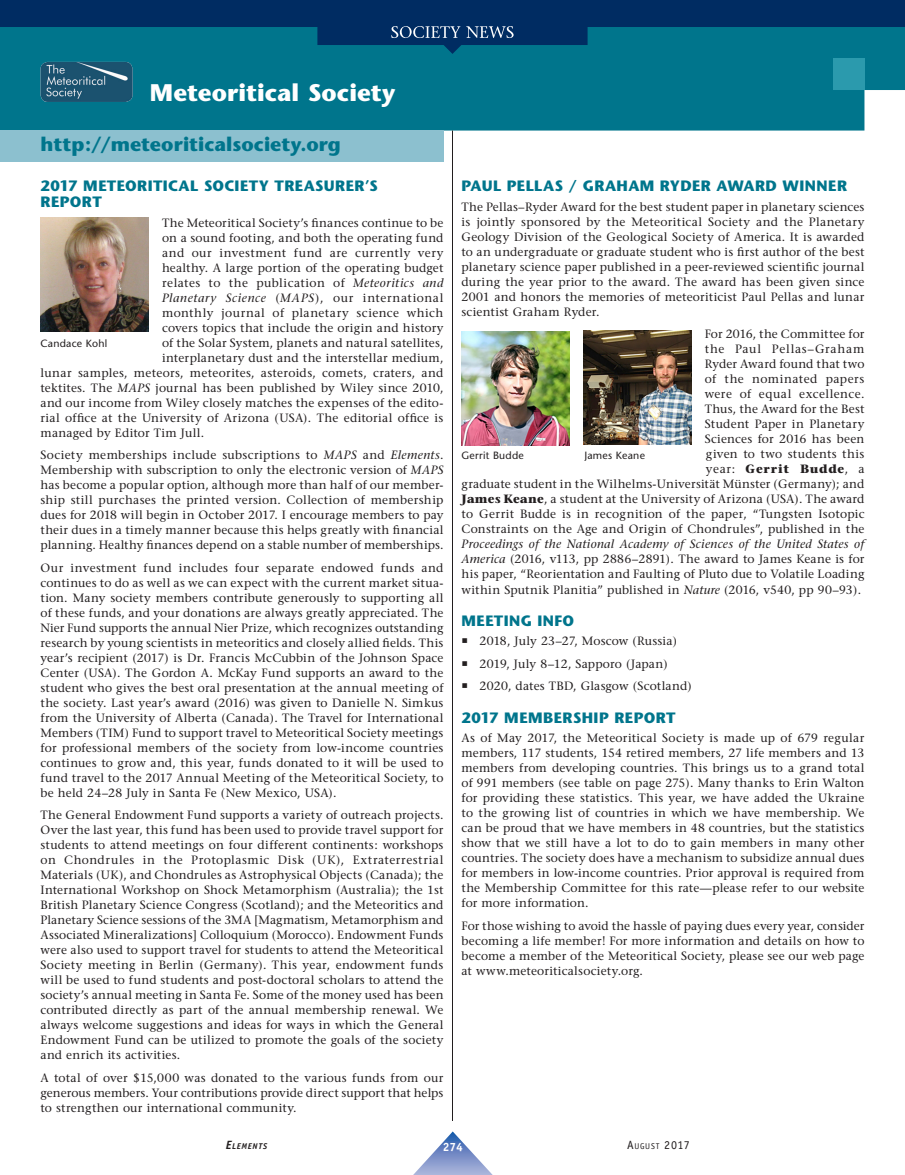
<style>
.page{position:relative;width:905px;height:1175px;background:#fff}
.page>*{position:absolute;margin:0;border:0;box-sizing:border-box;transform-origin:0 0}
.Titre_SocNews{font:700 24px "Stone Sans";letter-spacing:.005em;color:#fff}
.Texte_courant{font:700 19.5px "Stone Sans";color:#00758c}
.NIVEAU_1{font:700 15px/15.8px "Stone Sans";letter-spacing:.025em;color:#00758c}
.Texte_courant-2{font:12px/15px "Stone Serif";letter-spacing:.02em;color:#231f20;text-align:justify}
.Texte_courant-3{font:italic 12px "Stone Serif";letter-spacing:.05em;color:#231f20}
.Texte_courant-4{font:12px "Stone Serif";letter-spacing:.045em;color:#231f20}
.t1{font:12px "Officina Sans";color:#231f20}
.t2{font:700 12px "Officina Sans";color:#fff}
.Vignette_photo{font:10.5px "Stone Sans";letter-spacing:.025em;color:#231f20}
.t3{font:italic 700 8.4px "Officina Sans";letter-spacing:.08em;color:#231f20}
.s1{font-style:italic}
.s2{font-style:normal}
.s3{font-weight:700}
.s4{font-size:12px}
.s5{font-size:8.4px}
</style>
<div class="page">
<div style="left:0;top:54px;width:904px;height:76px;background:#00758c"></div>
<div style="left:832px;top:58px;width:32px;height:32px;background:#2b9aad"></div>
<img style="left:40px;top:62px;width:93px;height:40px">
<div style="left:0;top:130px;width:443px;height:32px;background:#8cc0cf"></div>
<hr style="left:452px;top:130px;width:1px;height:990px;background:#211d1e">
<img style="left:40px;top:217px;width:108px;height:114px">
<img style="left:461px;top:331px;width:108px;height:114px">
<img style="left:583px;top:331px;width:108px;height:114px">
<svg style="left:0;top:0;width:904px;height:54px;background:#004973"></svg>
<svg style="left:414px;top:1131px;width:78px;height:43px"></svg>
<svg style="left:391px;top:26px;width:122px;height:12px"></svg>
<p class="Titre_SocNews" style="left:150px;top:78px;width:247px">Meteoritical Society</p>
<p class="Texte_courant" style="left:40px;top:133px;width:302px">http://meteoriticalsociety.org</p>
<p class="NIVEAU_1" style="left:40px;top:178px;width:339px">2017 METEORITICAL SOCIETY TREASURER’S<br>REPORT</p>
<p class="Texte_courant-2" style="left:162px;top:215px;width:283px">The Meteoritical Society’s finances continue to be</p>
<p class="Texte_courant-2" style="left:162px;top:230px;width:283px">on a sound footing, and both the operating fund</p>
<p class="Texte_courant-4" style="left:162px;top:245px;width:283px">and our investment fund are currently very</p>
<p class="Texte_courant-2" style="left:162px;top:260px;width:283px">healthy. A large portion of the operating budget</p>
<p class="Texte_courant-2" style="left:162px;top:275px;width:283px">relates to the publication of <span class="s1">Meteoritics and</span></p>
<p class="Texte_courant-3" style="left:162px;top:290px;width:283px">Planetary Science <span class="s2">(</span>MAPS<span class="s2">), our international</span></p>
<p class="Texte_courant-2" style="left:162px;top:305px;width:283px">monthly journal of planetary science which</p>
<p class="Texte_courant-2" style="left:162px;top:320px;width:283px">covers topics that include the origin and history</p>
<p class="Texte_courant-2" style="left:162px;top:335px;width:283px">of the Solar System, planets and natural satellites,</p>
<p class="Texte_courant-2" style="left:162px;top:350px;width:283px">interplanetary dust and the interstellar medium,</p>
<p class="Texte_courant-2" style="left:40px;top:365px;width:404px">lunar samples, meteors, meteorites, asteroids, comets, craters, and</p>
<p class="Texte_courant-2" style="left:40px;top:380px;width:404px">tektites. The <span class="s1">MAPS</span> journal has been published by Wiley since 2010,</p>
<p class="Texte_courant-2" style="left:40px;top:395px;width:404px">and our income from Wiley closely matches the expenses of the edito-</p>
<p class="Texte_courant-2" style="left:40px;top:410px;width:404px">rial office at the University of Arizona (USA). The editorial office is</p>
<p class="Texte_courant-2" style="left:40px;top:425px;width:165px">managed by Editor Tim Jull.</p>
<p class="Texte_courant-2" style="left:40px;top:447px;width:404px">Society memberships include subscriptions to <span class="s1">MAPS</span> and <span class="s1">Elements</span>.<br>Membership with subscription to only the electronic version of <span class="s1">MAPS </span>has become a popular option, although more than half of our member&shy;ship still purchases the printed version. Collection of membership dues for 2018 will begin in October 2017. I encourage members to pay their dues in a timely manner because this helps greatly with financial planning. Healthy finances depend on a stable number of memberships.</p>
<p class="Texte_courant-2" style="left:40px;top:560px;width:404px">Our investment fund includes four separate endowed funds and continues to do as well as we can expect with the current market situa&shy;tion. Many society members contribute generously to supporting all of these funds, and your donations are always greatly appreciated. The Nier Fund supports the annual Nier Prize, which recognizes outstanding research by young scientists in meteoritics and closely allied fields. This year’s recipient (2017) is Dr. Francis McCubbin of the Johnson Space Center (USA). The Gordon A. McKay Fund supports an award to the student who gives the best oral presentation at the annual meeting of the society. Last year’s award (2016) was given to Danielle N. Simkus from the University of Alberta (Canada). The Travel for International Members (TIM) Fund to support travel to Meteoritical Society meetings for professional members of the society from low-income countries continues to grow and, this year, funds donated to it will be used to fund travel to the 2017 Annual Meeting of the Meteoritical Society, to be held 24–28 July in Santa Fe (New Mexico, USA).</p>
<p class="Texte_courant-2" style="left:40px;top:807px;width:404px">The General Endowment Fund supports a variety of outreach projects.<br>Over the last year, this fund has been used to provide travel support for students to attend meetings on four different continents: workshops on Chondrules in the Protoplasmic Disk (UK), Extraterrestrial Materials (UK), and Chondrules as Astrophysical Objects (Canada); the International Workshop on Shock Metamorphism (Australia); the 1st British Planetary Science Congress (Scotland); and the Meteoritics and Planetary Science sessions of the 3MA [Magmatism, Metamorphism and Associated Mineralizations] Colloquium (Morocco). Endowment Funds were also used to support travel for students to attend the Meteoritical Society meeting in Berlin (Germany). This year, endowment funds will be used to fund students and post-doctoral scholars to attend the society’s annual meeting in Santa Fe. Some of the money used has been contributed directly as part of the annual membership renewal. We always welcome suggestions and ideas for ways in which the General Endowment Fund can be utilized to promote the goals of the society and enrich its activities.</p>
<p class="Texte_courant-2" style="left:40px;top:1070px;width:404px">A total of over $15,000 was donated to the various funds from our generous members. Your contributions provide direct support that helps to strengthen our international community.</p>
<p class="Vignette_photo" style="left:40px;top:337px;width:68px">Candace Kohl</p>
<p class="NIVEAU_1" style="left:461px;top:178px;width:387px">PAUL PELLAS / GRAHAM RYDER AWARD WINNER</p>
<p class="Texte_courant-2" style="left:461px;top:199px;width:404px">The Pellas–Ryder Award for the best student paper in planetary sciences is jointly sponsored by the Meteoritical Society and the Planetary Geology Division of the Geological Society of America. It is awarded to an undergraduate or graduate student who is first author of the best planetary science paper published in a peer-reviewed scientific journal during the year prior to the award. The award has been given since 2001 and honors the memories of meteoriticist Paul Pellas and lunar scientist Graham Ryder.</p>
<p class="Texte_courant-2" style="left:461px;top:327px;width:404px;text-align:right">For 2016, the Committee for<br>the Paul Pellas–Graham<br>Ryder Award found that two<br>of the nominated papers<br>were of equal excellence.<br>Thus, the Award for the Best<br>Student Paper in Planetary<br>Sciences for 2016 has been<br>given to two students this<br>year: <span class="s3">Gerrit Budde</span>, a<br>graduate student in the Wilhelms-Universität Münster (Germany); and <span class="s3">James Keane</span>, a student at the University of Arizona (USA). The award to Gerrit Budde is in recognition of the paper, “Tungsten Isotopic Constraints on the Age and Origin of Chondrules”, published in the <span class="s1">Proceedings of the National Academy of Sciences of the United States of America</span> (2016, v113, pp 2886–2891). The award to James Keane is for his paper, “Reorientation and Faulting of Pluto due to Volatile Loading within Sputnik Planitia” published in <span class="s1">Nature</span> (2016, v540, pp 90–93).</p>
<p class="NIVEAU_1" style="left:461px;top:612px;width:114px">MEETING INFO</p>
<p class="Texte_courant-2" style="left:479px;top:633px;width:199px">2018, July 23–27, Moscow (Russia)</p>
<p class="Texte_courant-2" style="left:479px;top:656px;width:190px">2019, July 8–12, Sapporo (Japan)</p>
<p class="Texte_courant-2" style="left:479px;top:678px;width:214px">2020, dates TBD, Glasgow (Scotland)</p>
<p class="NIVEAU_1" style="left:461px;top:709px;width:216px">2017 MEMBERSHIP REPORT</p>
<p class="Texte_courant-2" style="left:461px;top:730px;width:404px">As of May 2017, the Meteoritical Society is made up of 679 regular members, 117 students, 154 retired members, 27 life members and 13 members from developing countries. This brings us to a grand total of 991 members (see table on page 275). Many thanks to Erin Walton for providing these statistics. This year, we have added the Ukraine to the growing list of countries in which we have membership. We can be proud that we have members in 48 countries, but the statistics show that we still have a lot to do to gain members in many other countries. The society does have a mechanism to subsidize annual dues for members in low-income countries. Prior approval is required from the Membership Committee for this rate—please refer to our website for more information.</p>
<p class="Texte_courant-2" style="left:461px;top:918px;width:404px">For those wishing to avoid the hassle of paying dues every year, consider becoming a life member! For more information and details on how to become a member of the Meteoritical Society, please see our web page at www.meteoriticalsociety.org.</p>
<p class="Vignette_photo" style="left:461px;top:448px;width:64px">Gerrit Budde</p>
<p class="Vignette_photo" style="left:584px;top:448px;width:62px">James Keane</p>
<p class="t3" style="left:226px;top:1141px;width:43px"><span class="s4">E</span>LEMENTS</p>
<p class="t2" style="left:443px;top:1139px;width:22px">274</p>
<p class="t1" style="left:627px;top:1138px;width:64px">A<span class="s5">UGUST</span> 2017</p>
</div>
